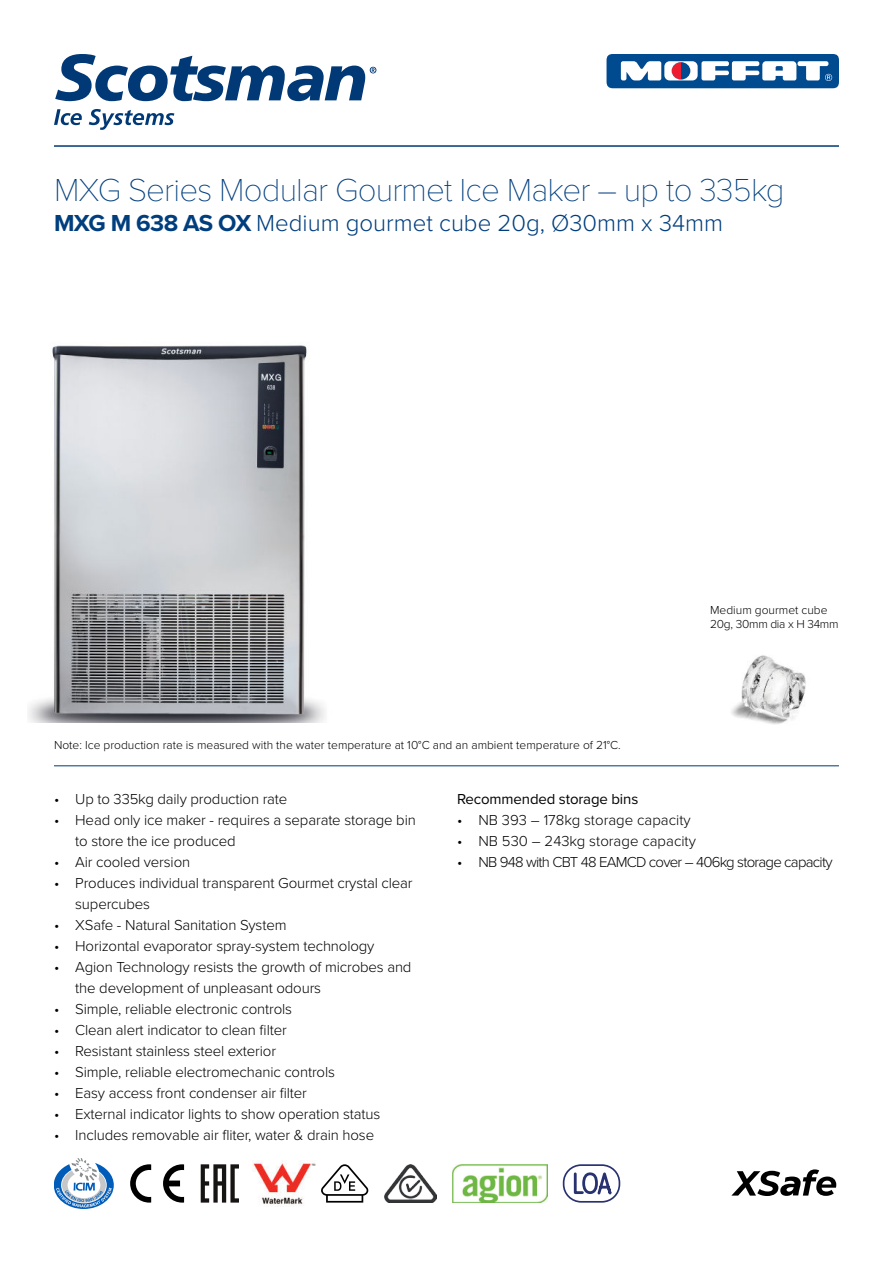
<style>
.page{position:relative;width:893px;height:1263px;background:#fff}
.page>*{position:absolute;margin:0;border:0;box-sizing:border-box;transform-origin:0 0}
.t1{font:100 33px "Proxima Nova T";letter-spacing:-.025em;color:#003e7e}
.t2{font:300 24px "Proxima Nova";color:#003e7e}
.t3{font:300 15px/21px "Proxima Nova";letter-spacing:-.01em;color:#000}
.t4{font:300 15px "Proxima Nova";letter-spacing:-.05em;color:#000}
.t5{font:15px "Proxima Nova";letter-spacing:-.01em;color:#000}
.t6{font:300 12px/14.2px "Proxima Nova";color:#000}
.s1{font-weight:700}
</style>
<div class="page">
<svg style="left:55px;top:54px;width:321px;height:47px"></svg>
<svg style="left:54px;top:109px;width:28px;height:16px"></svg>
<svg style="left:89px;top:109px;width:85px;height:21px"></svg>
<hr style="left:54px;top:145px;width:785px;height:2px;background:#003976">
<hr style="left:54px;top:765px;width:785px;height:1px;background:#003976">
<svg style="left:606px;top:54px;width:233px;height:34px"></svg>
<svg style="left:54px;top:1158px;width:60px;height:51px"></svg>
<svg style="left:163px;top:1164px;width:21px;height:38px"></svg>
<svg style="left:131px;top:1164px;width:20px;height:38px"></svg>
<svg style="left:201px;top:1164px;width:38px;height:38px"></svg>
<svg style="left:321px;top:1164px;width:47px;height:38px"></svg>
<img style="left:385px;top:1164px;width:51px;height:38px">
<img style="left:453px;top:1164px;width:95px;height:38px">
<div style="left:563px;top:1164px;width:57px;height:38px;border:2px solid #283271;border-radius:18px"></div>
<svg style="left:573px;top:1172px;width:12px;height:22px"></svg>
<div style="left:582px;top:1172px;width:16px;height:22px;border:3px solid #283271;border-radius:50%"></div>
<svg style="left:595px;top:1164px;width:19px;height:32px"></svg>
<img style="left:731px;top:655px;width:75px;height:70px">
<img style="left:28px;top:345px;width:297px;height:378px">
<img style="left:252px;top:1161px;width:64px;height:44px">
<svg style="left:731px;top:1169px;width:105px;height:27px"></svg>
<h1 class="t1" style="left:54px;top:176px;width:732px">MXG Series Modular Gourmet Ice Maker – up to 335kg</h1>
<h2 class="t2" style="left:54px;top:213px;width:670px"><span class="s1">MXG M 638 AS OX</span> Medium gourmet cube 20g, Ø30mm x 34mm</h2>
<p class="t6" style="left:54px;top:739px;width:568px">Note: Ice production rate is measured with the water temperature at 10°C and an ambient temperature of 21°C.</p>
<p class="t6" style="left:710px;top:603px;width:130px">Medium gourmet cube<br>20g, 30mm dia x H 34mm</p>
<p class="t3" style="left:54px;top:789px;width:235px">• Up to 335kg daily production rate</p>
<p class="t3" style="left:75px;top:810px;width:342px;text-indent:-21px">• Head only ice maker - requires a separate storage bin to store the ice produced</p>
<p class="t3" style="left:54px;top:852px;width:138px">• Air cooled version</p>
<p class="t3" style="left:75px;top:873px;width:339px;text-indent:-21px">• Produces individual transparent Gourmet crystal clear supercubes</p>
<p class="t3" style="left:54px;top:915px;width:234px">• XSafe - Natural Sanitation System</p>
<p class="t3" style="left:54px;top:936px;width:322px">• Horizontal evaporator spray-system technology</p>
<p class="t3" style="left:75px;top:957px;width:338px;text-indent:-21px">• Agion Technology resists the growth of microbes and the development of unpleasant odours</p>
<p class="t3" style="left:54px;top:999px;width:240px">• Simple, reliable electronic controls</p>
<p class="t3" style="left:54px;top:1020px;width:234px">• Clean alert indicator to clean filter</p>
<p class="t3" style="left:54px;top:1041px;width:224px">• Resistant stainless steel exterior</p>
<p class="t3" style="left:54px;top:1062px;width:282px">• Simple, reliable electromechanic controls</p>
<p class="t3" style="left:54px;top:1083px;width:255px">• Easy access front condenser air filter</p>
<p class="t3" style="left:54px;top:1104px;width:328px">• External indicator lights to show operation status</p>
<p class="t3" style="left:54px;top:1125px;width:322px">• Includes removable air fliter, water &amp; drain hose</p>
<p class="t5" style="left:457px;top:792px;width:183px">Recommended storage bins</p>
<p class="t3" style="left:457px;top:810px;width:235px">• NB 393 – 178kg storage capacity</p>
<p class="t3" style="left:457px;top:831px;width:240px">• NB 530 – 243kg storage capacity</p>
<p class="t4" style="left:457px;top:855px;width:377px">• NB 948 with CBT 48 EAMCD cover – 406kg storage capacity</p>
</div>
